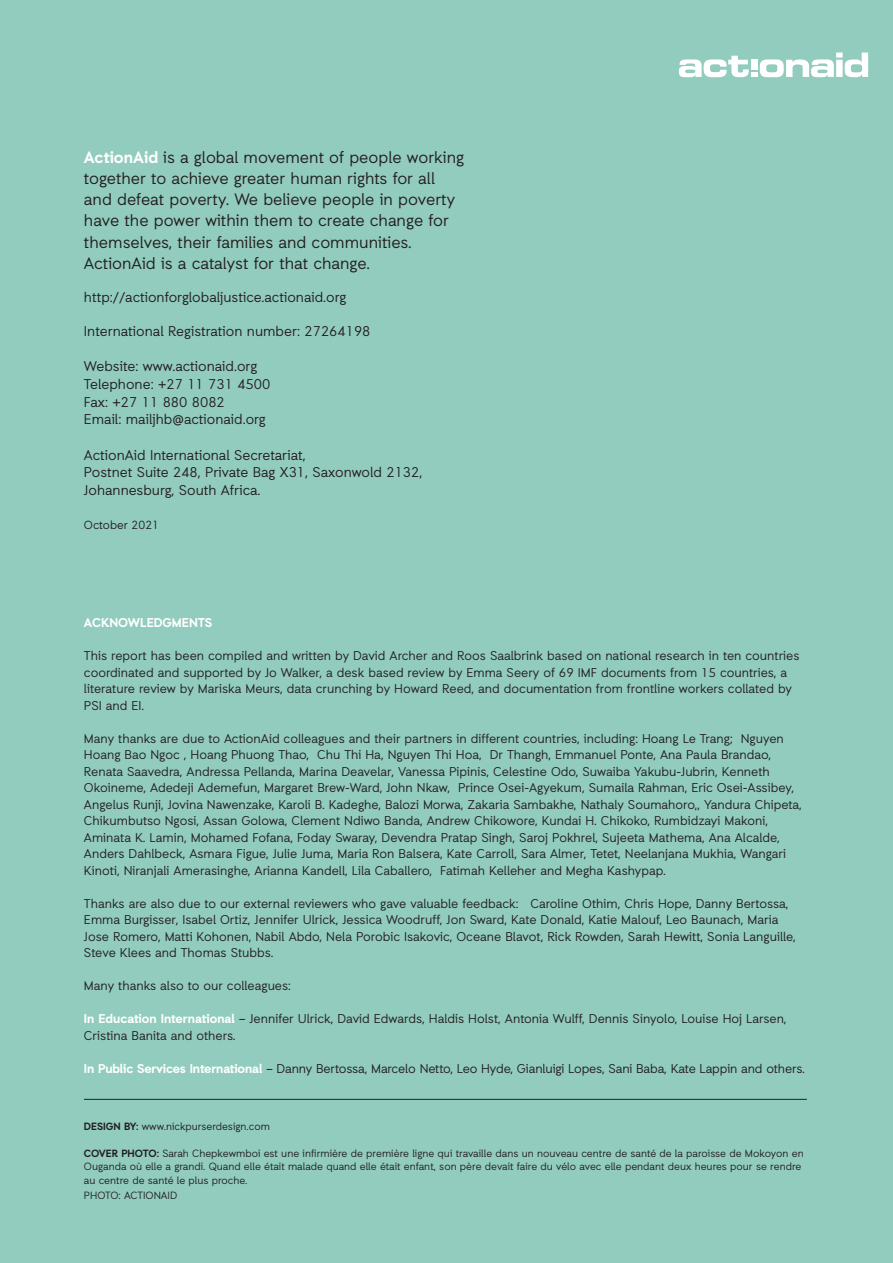
<style>
.page{position:relative;width:893px;height:1263px;background:#92ccbe}
.page>*{position:absolute;margin:0;border:0;box-sizing:border-box;transform-origin:0 0}
.body_copy{font:16.5px/21.1px "Auxilia";color:#231f20}
.body_copy-2{font:14.1px "Auxilia";color:#231f20}
.body_copy-3{font:12.75px/16.5px "Auxilia";color:#231f20}
.body_copy-4{font:700 12.75px "Auxilia";color:#fff}
.body_copy-5{font:11.7px "Auxilia";color:#231f20}
.body_copy-6{font:10.5px/13.5px "Auxilia";color:#231f20}
.s1{font-weight:700;color:#fff}
.s2{font-weight:700}
</style>
<div class="page">
<svg style="left:679px;top:53px;width:189px;height:24px"></svg>
<hr style="left:84px;top:1099px;width:723px;height:1px;background:#231f20">
<p class="body_copy" style="left:84px;top:146px;width:382px"><span class="s1">ActionAid</span> is a global movement of people working together to achieve greater human rights for all and defeat poverty. We believe people in poverty have the power within them to create change for themselves, their families and communities.</p>
<p class="body_copy" style="left:84px;top:252px;width:288px">ActionAid is a catalyst for that change.</p>
<p class="body_copy-2" style="left:84px;top:288px;width:264px">http://actionforglobaljustice.actionaid.org</p>
<p class="body_copy-2" style="left:84px;top:322px;width:288px">International Registration number: 27264198</p>
<p class="body_copy-2" style="left:84px;top:358px;width:175px">Website: www.actionaid.org</p>
<p class="body_copy-2" style="left:84px;top:375px;width:188px">Telephone: +27 11 731 4500</p>
<p class="body_copy-2" style="left:84px;top:393px;width:142px">Fax: +27 11 880 8082</p>
<p class="body_copy-2" style="left:84px;top:411px;width:183px">Email: mailjhb@actionaid.org</p>
<p class="body_copy-2" style="left:84px;top:446px;width:223px">ActionAid International Secretariat,</p>
<p class="body_copy-2" style="left:84px;top:464px;width:340px">Postnet Suite 248, Private Bag X31, Saxonwold 2132,</p>
<p class="body_copy-2" style="left:84px;top:481px;width:178px">Johannesburg, South Africa.</p>
<p class="body_copy-5" style="left:84px;top:518px;width:77px">October 2021</p>
<p class="body_copy-4" style="left:84px;top:615px;width:130px">ACKNOWLEDGMENTS</p>
<p class="body_copy-3" style="left:84px;top:647px;width:717px">This report has been compiled and written by David Archer and Roos Saalbrink based on national research in ten countries coordinated and supported by Jo Walker, a desk based review by Emma Seery of 69 IMF documents from 15 countries, a literature review by Mariska Meurs, data crunching by Howard Reed, and documentation from frontline workers collated by PSI and EI.</p>
<p class="body_copy-3" style="left:84px;top:730px;width:719px">Many thanks are due to ActionAid colleagues and their partners in different countries, including: Hoang Le Trang; Nguyen Hoang Bao Ngoc , Hoang Phuong Thao, Chu Thi Ha, Nguyen Thi Hoa, Dr Thangh, Emmanuel Ponte, Ana Paula Brandao, Renata Saavedra, Andressa Pellanda, Marina Deavelar, Vanessa Pipinis, Celestine Odo, Suwaiba Yakubu-Jubrin, Kenneth Okoineme, Adedeji Ademefun, Margaret Brew-Ward, John Nkaw, Prince Osei-Agyekum, Sumaila Rahman, Eric Osei-Assibey, Angelus Runji, Jovina Nawenzake, Karoli B. Kadeghe, Balozi Morwa, Zakaria Sambakhe, Nathaly Soumahoro,, Yandura Chipeta, Chikumbutso Ngosi, Assan Golowa, Clement Ndiwo Banda, Andrew Chikowore, Kundai H. Chikoko, Rumbidzayi Makoni, Aminata K. Lamin, Mohamed Fofana, Foday Swaray, Devendra Pratap Singh, Saroj Pokhrel, Sujeeta Mathema, Ana Alcalde, Anders Dahlbeck, Asmara Figue, Julie Juma, Maria Ron Balsera, Kate Carroll, Sara Almer, Tetet, Neelanjana Mukhia, Wangari Kinoti, Niranjali Amerasinghe, Arianna Kandell, Lila Caballero, Fatimah Kelleher and Megha Kashypap.</p>
<p class="body_copy-3" style="left:84px;top:895px;width:713px">Thanks are also due to our external reviewers who gave valuable feedback: Caroline Othim, Chris Hope, Danny Bertossa, Emma Burgisser, Isabel Ortiz, Jennifer Ulrick, Jessica Woodruff, Jon Sward, Kate Donald, Katie Malouf, Leo Baunach, Maria Jose Romero, Matti Kohonen, Nabil Abdo, Nela Porobic Isakovic, Oceane Blavot, Rick Rowden, Sarah Hewitt, Sonia Languille, Steve Klees and Thomas Stubbs.</p>
<p class="body_copy-3" style="left:84px;top:977px;width:208px">Many thanks also to our colleagues:</p>
<p class="body_copy-3" style="left:84px;top:1010px;width:704px"><span class="s1">In Education International</span> – Jennifer Ulrick, David Edwards, Haldis Holst, Antonia Wulff, Dennis Sinyolo, Louise Hoj Larsen,<br>Cristina Banita and others.</p>
<p class="body_copy-3" style="left:84px;top:1060px;width:722px"><span class="s1">In Public Services International</span> – Danny Bertossa, Marcelo Netto, Leo Hyde, Gianluigi Lopes, Sani Baba, Kate Lappin and others.</p>
<p class="body_copy-6" style="left:84px;top:1119px;width:187px"><span class="s2">DESIGN BY:</span> www.nickpurserdesign.com</p>
<p class="body_copy-6" style="left:84px;top:1146px;width:721px"><span class="s2">COVER PHOTO:</span> Sarah Chepkewmboi est une infirmière de première ligne qui travaille dans un nouveau centre de santé de la paroisse de Mokoyon en<br>Ouganda où elle a grandi. Quand elle était malade quand elle était enfant, son père devait faire du vélo avec elle pendant deux heures pour se rendre au centre de santé le plus proche.</p>
<p class="body_copy-6" style="left:84px;top:1188px;width:95px">PHOTO: ACTIONAID</p>
</div>
